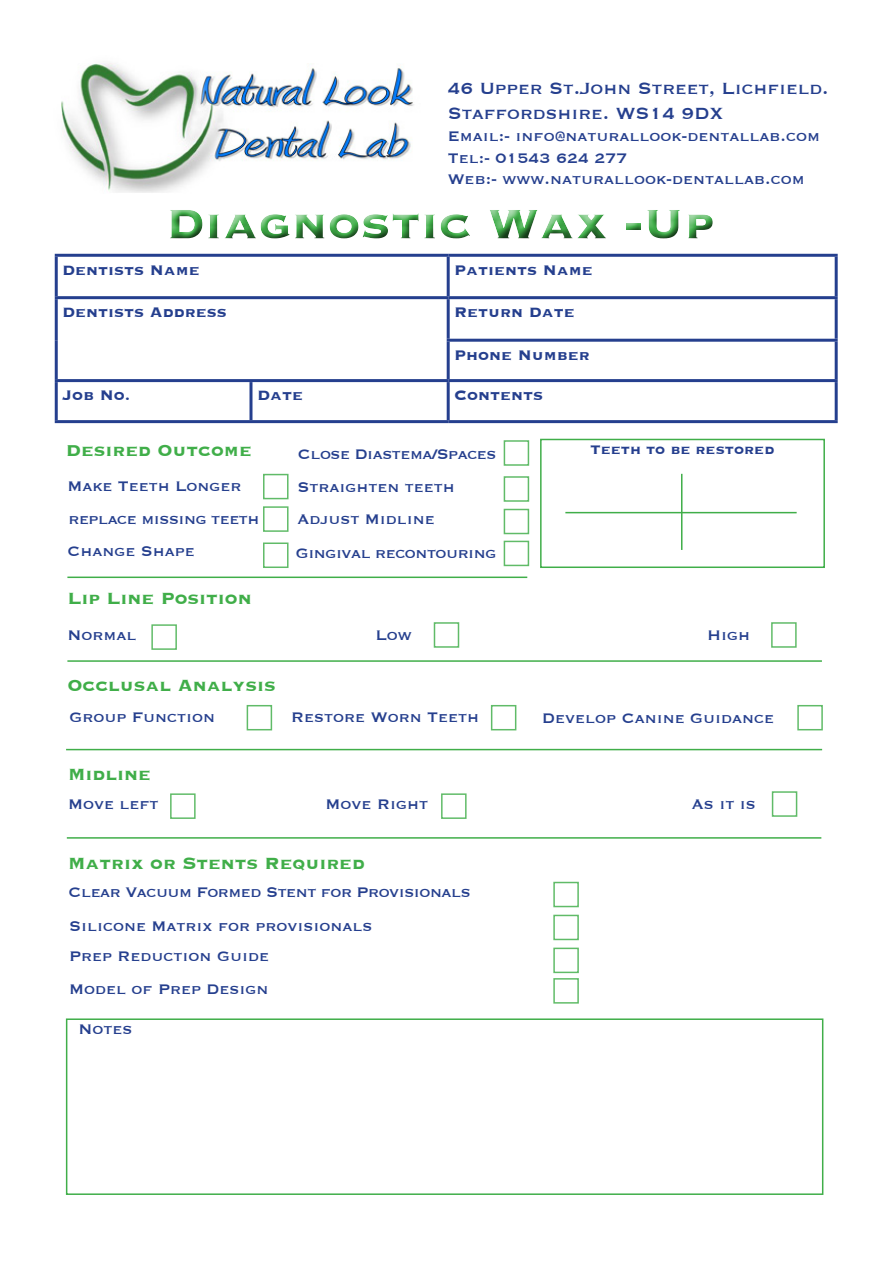
<style>
.page{position:relative;width:893px;height:1263px;background:#fff}
.page>*{position:absolute;margin:0;border:0;box-sizing:border-box;transform-origin:0 0}
.t1{font:700 54px "Copperplate";color:#40ae49}
.t2{font:700 21px "Copperplate";color:#40ae49}
.t3{font:21px "Copperplate";color:#253f8e}
.t4{font:18px "Copperplate";color:#253f8e}
.t5{font:18px "Copperplate";letter-spacing:-.025em;color:#253f8e}
.t6{font:700 18px "Copperplate";color:#253f8e}
.t7{font:700 16.5px "Copperplate";color:#253f8e}
</style>
<div class="page">
<hr style="left:55px;top:254px;width:196px;height:3px;background:#253f8e">
<hr style="left:55px;top:257px;width:3px;height:39px;background:#253f8e">
<hr style="left:251px;top:254px;width:197px;height:3px;background:#253f8e">
<hr style="left:448px;top:254px;width:390px;height:3px;background:#253f8e">
<hr style="left:447px;top:257px;width:3px;height:39px;background:#253f8e">
<hr style="left:835px;top:257px;width:3px;height:39px;background:#253f8e">
<hr style="left:55px;top:296px;width:196px;height:3px;background:#253f8e">
<hr style="left:55px;top:299px;width:3px;height:41px;background:#253f8e">
<hr style="left:251px;top:296px;width:197px;height:3px;background:#253f8e">
<hr style="left:448px;top:296px;width:390px;height:3px;background:#253f8e">
<hr style="left:447px;top:299px;width:3px;height:40px;background:#253f8e">
<hr style="left:835px;top:299px;width:3px;height:40px;background:#253f8e">
<hr style="left:55px;top:340px;width:3px;height:39px;background:#253f8e">
<hr style="left:447px;top:339px;width:391px;height:3px;background:#253f8e">
<hr style="left:447px;top:342px;width:3px;height:37px;background:#253f8e">
<hr style="left:835px;top:342px;width:3px;height:37px;background:#253f8e">
<hr style="left:55px;top:379px;width:196px;height:3px;background:#253f8e">
<hr style="left:55px;top:382px;width:3px;height:38px;background:#253f8e">
<hr style="left:251px;top:379px;width:197px;height:3px;background:#253f8e">
<hr style="left:249px;top:382px;width:3px;height:38px;background:#253f8e">
<hr style="left:448px;top:379px;width:390px;height:3px;background:#253f8e">
<hr style="left:447px;top:382px;width:3px;height:38px;background:#253f8e">
<hr style="left:835px;top:382px;width:3px;height:38px;background:#253f8e">
<hr style="left:55px;top:420px;width:196px;height:3px;background:#253f8e">
<hr style="left:251px;top:420px;width:197px;height:3px;background:#253f8e">
<hr style="left:448px;top:420px;width:390px;height:3px;background:#253f8e">
<div style="left:162px;top:202px;width:561px;height:47px;background:#231f20;opacity:.75"></div>
<div style="left:540px;top:439px;width:285px;height:129px;border:2px solid #40ae49"></div>
<hr style="left:565px;top:512px;width:232px;height:1px;background:#40ae49">
<hr style="left:681px;top:474px;width:1px;height:76px;background:#40ae49">
<div style="left:66px;top:1018px;width:757px;height:177px;border:2px solid #40ae49"></div>
<div style="left:263px;top:474px;width:26px;height:25px;background:#fff;border:2px solid #40ae49"></div>
<div style="left:504px;top:509px;width:25px;height:25px;background:#fff;border:2px solid #40ae49"></div>
<div style="left:504px;top:541px;width:25px;height:25px;background:#fff;border:2px solid #40ae49"></div>
<div style="left:504px;top:476px;width:25px;height:26px;background:#fff;border:2px solid #40ae49"></div>
<div style="left:263px;top:542px;width:26px;height:26px;background:#fff;border:2px solid #40ae49"></div>
<div style="left:263px;top:506px;width:26px;height:26px;background:#fff;border:2px solid #40ae49"></div>
<hr style="left:67px;top:576px;width:460px;height:2px;background:#40ae49">
<div style="left:151px;top:624px;width:26px;height:26px;background:#fff;border:2px solid #40ae49"></div>
<div style="left:771px;top:622px;width:26px;height:26px;background:#fff;border:2px solid #40ae49"></div>
<div style="left:434px;top:622px;width:25px;height:26px;background:#fff;border:2px solid #40ae49"></div>
<hr style="left:67px;top:660px;width:755px;height:2px;background:#40ae49">
<div style="left:797px;top:705px;width:26px;height:25px;background:#fff;border:2px solid #40ae49"></div>
<div style="left:491px;top:705px;width:25px;height:25px;background:#fff;border:2px solid #40ae49"></div>
<div style="left:247px;top:705px;width:25px;height:25px;background:#fff;border:2px solid #40ae49"></div>
<div style="left:170px;top:793px;width:26px;height:26px;background:#fff;border:2px solid #40ae49"></div>
<div style="left:553px;top:978px;width:26px;height:25px;background:#fff;border:2px solid #40ae49"></div>
<div style="left:441px;top:793px;width:26px;height:26px;background:#fff;border:2px solid #40ae49"></div>
<hr style="left:66px;top:749px;width:756px;height:1px;background:#40ae49">
<hr style="left:67px;top:837px;width:754px;height:2px;background:#40ae49">
<div style="left:553px;top:948px;width:26px;height:25px;background:#fff;border:2px solid #40ae49"></div>
<div style="left:553px;top:915px;width:26px;height:25px;background:#fff;border:2px solid #40ae49"></div>
<div style="left:553px;top:882px;width:26px;height:25px;background:#fff;border:2px solid #40ae49"></div>
<div style="left:504px;top:440px;width:25px;height:26px;background:#fff;border:2px solid #40ae49"></div>
<div style="left:772px;top:791px;width:25px;height:26px;background:#fff;border:2px solid #40ae49"></div>
<img style="left:61px;top:63px;width:353px;height:130px">
<div style="left:428px;top:63px;width:418px;height:141px;background:#fff"></div>
<p class="t3" style="left:448px;top:75px;width:382px">46 Upper St.John Street, Lichfield.</p>
<p class="t3" style="left:448px;top:100px;width:277px">Staffordshire. WS14 9DX</p>
<p class="t4" style="left:448px;top:124px;width:374px">Email:- info@naturallook-dentallab.com</p>
<p class="t4" style="left:448px;top:146px;width:181px">Tel:- 01543 624 277</p>
<p class="t4" style="left:448px;top:168px;width:359px">Web:- www.naturallook-dentallab.com</p>
<h1 class="t1" style="left:166px;top:188px;width:550px">Diagnostic Wax -Up</h1>
<p class="t6" style="left:62px;top:258px;width:139px">Dentists Name</p>
<p class="t6" style="left:454px;top:258px;width:140px">Patients Name</p>
<p class="t6" style="left:62px;top:301px;width:166px">Dentists Address</p>
<p class="t6" style="left:454px;top:301px;width:122px">Return Date</p>
<p class="t6" style="left:454px;top:343px;width:137px">Phone Number</p>
<p class="t6" style="left:62px;top:384px;width:69px">Job No.</p>
<p class="t6" style="left:257px;top:384px;width:48px">Date</p>
<p class="t6" style="left:454px;top:384px;width:91px">Contents</p>
<p class="t2" style="left:66px;top:437px;width:188px">Desired Outcome</p>
<p class="t5" style="left:298px;top:442px;width:200px">Close Diastema/Spaces</p>
<p class="t4" style="left:67px;top:474px;width:176px">Make Teeth Longer</p>
<p class="t5" style="left:68px;top:508px;width:193px">replace missing teeth</p>
<p class="t4" style="left:297px;top:475px;width:159px">Straighten teeth</p>
<p class="t4" style="left:297px;top:508px;width:139px">Adjust Midline</p>
<p class="t7" style="left:591px;top:439px;width:185px">Teeth to be restored</p>
<p class="t4" style="left:67px;top:540px;width:129px">Change Shape</p>
<p class="t2" style="left:67px;top:585px;width:186px">Lip Line Position</p>
<p class="t4" style="left:67px;top:623px;width:71px">Normal</p>
<p class="t4" style="left:376px;top:623px;width:37px">Low</p>
<p class="t4" style="left:707px;top:623px;width:45px">High</p>
<p class="t2" style="left:67px;top:672px;width:210px">Occlusal Analysis</p>
<p class="t5" style="left:296px;top:542px;width:202px">Gingival recontouring</p>
<p class="t4" style="left:70px;top:705px;width:147px">Group Function</p>
<p class="t4" style="left:542px;top:706px;width:234px">Develop Canine Guidance</p>
<p class="t4" style="left:291px;top:705px;width:190px">Restore Worn Teeth</p>
<p class="t2" style="left:68px;top:761px;width:84px">Midline</p>
<p class="t4" style="left:68px;top:793px;width:92px">Move left</p>
<p class="t4" style="left:326px;top:793px;width:104px">Move Right</p>
<p class="t2" style="left:68px;top:849px;width:298px">Matrix or Stents Required</p>
<p class="t5" style="left:69px;top:880px;width:404px">Clear Vacuum Formed Stent for Provisionals</p>
<p class="t4" style="left:69px;top:914px;width:305px">Silicone Matrix for provisionals</p>
<p class="t4" style="left:69px;top:944px;width:202px">Prep Reduction Guide</p>
<p class="t4" style="left:69px;top:977px;width:201px">Model of Prep Design</p>
<p class="t4" style="left:78px;top:1017px;width:56px">Notes</p>
<p class="t4" style="left:692px;top:793px;width:65px">As it is</p>
</div>
